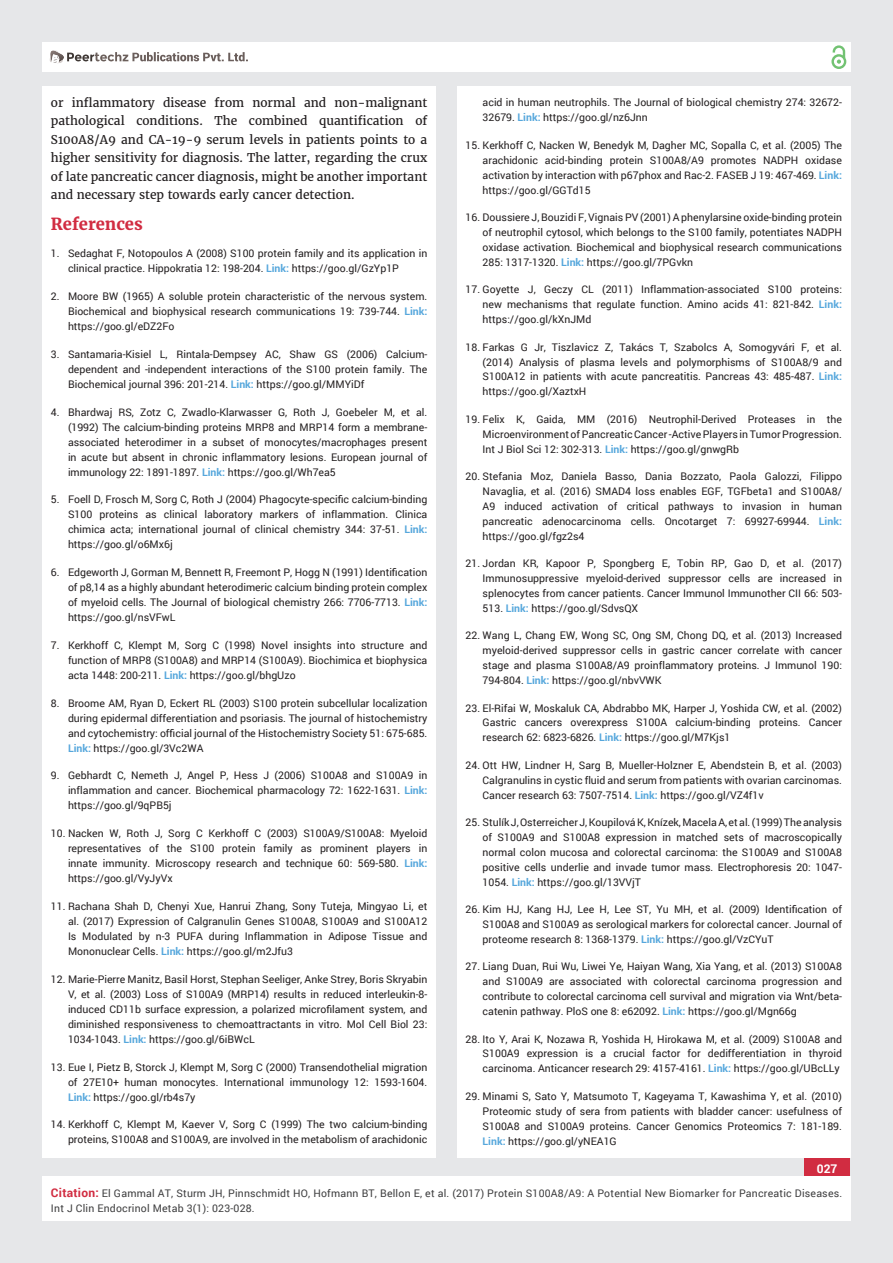
<style>
.page{position:relative;width:893px;height:1263px;background:#e6e7e9}
.page>*{position:absolute;margin:0;border:0;box-sizing:border-box;transform-origin:0 0}
.t1{font:700 16.5px "Merriweather";color:#d12c41}
.t2{font:12px/18.5px "Merriweather";color:#231f20;text-align:justify}
.t3{font:700 12px "Roboto";color:#fff}
.t4{font:10.5px/15px "Roboto";color:#231f20;text-align:justify}
.t5{font:10.5px/15px "Roboto";letter-spacing:.02em;color:#3e3e3f}
.s1{font-weight:700;color:#56a7dc}
.s2{font-weight:700;font-size:12px;color:#d12c41}
</style>
<div class="page">
<div style="left:42px;top:43px;width:808px;height:29px;background:#fff"></div>
<div style="left:831px;top:54px;width:15px;height:15px;border:2px solid #72c272;border-radius:50%"></div>
<svg style="left:831px;top:45px;width:15px;height:19px"></svg>
<div style="left:804px;top:1157px;width:46px;height:43px;background:#d12c41"></div>
<svg style="left:49px;top:50px;width:199px;height:14px"></svg>
<div style="left:42px;top:1176px;width:809px;height:44px;background:#fff"></div>
<div style="left:42px;top:87px;width:394px;height:1071px;background:#fff"></div>
<div style="left:457px;top:87px;width:393px;height:1071px;background:#fff"></div>
<p class="t2" style="left:51px;top:94px;width:378px">or inflammatory disease from normal and non-malignant pathological conditions. The combined quantification of S100A8/A9 and CA-19-9 serum levels in patients points to a higher sensitivity for diagnosis. The latter, regarding the crux of late pancreatic cancer diagnosis, might be another important and necessary step towards early cancer detection.</p>
<h1 class="t1" style="left:51px;top:213px;width:93px">References</h1>
<p class="t4" style="left:68px;top:246px;width:361px;text-indent:-17px">1. Sedaghat F, Notopoulos A (2008) S100 protein family and its application in clinical practice. Hippokratia 12: 198-204. <span class="s1">Link:</span> https://goo.gl/GzYp1P</p>
<p class="t4" style="left:68px;top:289px;width:361px;text-indent:-17px">2. Moore BW (1965) A soluble protein characteristic of the nervous system.<br>Biochemical and biophysical research communications 19: 739-744. <span class="s1">Link: </span>https://goo.gl/eDZ2Fo</p>
<p class="t4" style="left:68px;top:346px;width:361px;text-indent:-17px">3. Santamaria-Kisiel L, Rintala-Dempsey AC, Shaw GS (2006) Calcium&shy;dependent and -independent interactions of the S100 protein family. The Biochemical journal 396: 201-214. <span class="s1">Link:</span> https://goo.gl/MMYiDf</p>
<p class="t4" style="left:68px;top:404px;width:361px;text-indent:-17px">4. Bhardwaj RS, Zotz C, Zwadlo-Klarwasser G, Roth J, Goebeler M, et al. (1992) The calcium-binding proteins MRP8 and MRP14 form a membrane&shy;associated heterodimer in a subset of monocytes/macrophages present in acute but absent in chronic inflammatory lesions. European journal of immunology 22: 1891-1897. <span class="s1">Link:</span> https://goo.gl/Wh7ea5</p>
<p class="t4" style="left:68px;top:492px;width:361px;text-indent:-17px">5. Foell D, Frosch M, Sorg C, Roth J (2004) Phagocyte-specific calcium-binding S100 proteins as clinical laboratory markers of inflammation. Clinica chimica acta; international journal of clinical chemistry 344: 37-51. <span class="s1">Link: </span>https://goo.gl/o6Mx6j</p>
<p class="t4" style="left:68px;top:565px;width:361px;text-indent:-17px">6. Edgeworth J, Gorman M, Bennett R, Freemont P, Hogg N (1991) Identification of p8,14 as a highly abundant heterodimeric calcium binding protein complex of myeloid cells. The Journal of biological chemistry 266: 7706-7713. <span class="s1">Link: </span>https://goo.gl/nsVFwL</p>
<p class="t4" style="left:68px;top:637px;width:361px;text-indent:-17px">7. Kerkhoff C, Klempt M, Sorg C (1998) Novel insights into structure and function of MRP8 (S100A8) and MRP14 (S100A9). Biochimica et biophysica acta 1448: 200-211. <span class="s1">Link:</span> https://goo.gl/bhgUzo</p>
<p class="t4" style="left:68px;top:695px;width:361px;text-indent:-17px">8. Broome AM, Ryan D, Eckert RL (2003) S100 protein subcellular localization during epidermal differentiation and psoriasis. The journal of histochemistry and cytochemistry: official journal of the Histochemistry Society 51: 675-685.<br><span class="s1">Link:</span> https://goo.gl/3Vc2WA</p>
<p class="t4" style="left:68px;top:768px;width:361px;text-indent:-17px">9. Gebhardt C, Nemeth J, Angel P, Hess J (2006) S100A8 and S100A9 in inflammation and cancer. Biochemical pharmacology 72: 1622-1631. <span class="s1">Link: </span>https://goo.gl/9qPB5j</p>
<p class="t4" style="left:68px;top:826px;width:361px;text-indent:-17px">10. Nacken W, Roth J, Sorg C Kerkhoff C (2003) S100A9/S100A8: Myeloid representatives of the S100 protein family as prominent players in innate immunity. Microscopy research and technique 60: 569-580. <span class="s1">Link: </span>https://goo.gl/VyJyVx</p>
<p class="t4" style="left:68px;top:898px;width:361px;text-indent:-17px">11. Rachana Shah D, Chenyi Xue, Hanrui Zhang, Sony Tuteja, Mingyao Li, et al. (2017) Expression of Calgranulin Genes S100A8, S100A9 and S100A12<br>Is Modulated by n-3 PUFA during Inflammation in Adipose Tissue and Mononuclear Cells. <span class="s1">Link:</span> https://goo.gl/m2Jfu3</p>
<p class="t4" style="left:68px;top:971px;width:361px;text-indent:-17px">12. Marie-Pierre Manitz, Basil Horst, Stephan Seeliger, Anke Strey, Boris Skryabin V, et al. (2003) Loss of S100A9 (MRP14) results in reduced interleukin-8- induced CD11b surface expression, a polarized microfilament system, and diminished responsiveness to chemoattractants in vitro. Mol Cell Biol 23:<br>1034-1043. <span class="s1">Link:</span> https://goo.gl/6iBWcL</p>
<p class="t4" style="left:68px;top:1059px;width:361px;text-indent:-17px">13. Eue I, Pietz B, Storck J, Klempt M, Sorg C (2000) Transendothelial migration of 27E10+ human monocytes. International immunology 12: 1593-1604.<br><span class="s1">Link:</span> https://goo.gl/rb4s7y</p>
<p class="t4" style="left:51px;top:1117px;width:378px;text-align:right">14. Kerkhoff C, Klempt M, Kaever V, Sorg C (1999) The two calcium-binding proteins, S100A8 and S100A9, are involved in the metabolism of arachidonic</p>
<p class="t4" style="left:483px;top:95px;width:361px">acid in human neutrophils. The Journal of biological chemistry 274: 32672-<br>32679. <span class="s1">Link:</span> https://goo.gl/nz6Jnn</p>
<p class="t4" style="left:483px;top:138px;width:361px;text-indent:-17px">15. Kerkhoff C, Nacken W, Benedyk M, Dagher MC, Sopalla C, et al. (2005) The arachidonic acid-binding protein S100A8/A9 promotes NADPH oxidase activation by interaction with p67phox and Rac-2. FASEB J 19: 467-469. <span class="s1">Link: </span>https://goo.gl/GGTd15</p>
<p class="t4" style="left:483px;top:210px;width:361px;text-indent:-17px">16. Doussiere J, Bouzidi F, Vignais PV (2001) A phenylarsine oxide-binding protein of neutrophil cytosol, which belongs to the S100 family, potentiates NADPH oxidase activation. Biochemical and biophysical research communications 285: 1317-1320. <span class="s1">Link:</span> https://goo.gl/7PGvkn</p>
<p class="t4" style="left:483px;top:282px;width:361px;text-indent:-17px">17. Goyette J, Geczy CL (2011) Inflammation-associated S100 proteins: new mechanisms that regulate function. Amino acids 41: 821-842. <span class="s1">Link: </span>https://goo.gl/kXnJMd</p>
<p class="t4" style="left:483px;top:339px;width:361px;text-indent:-17px">18. Farkas G Jr, Tiszlavicz Z, Takács T, Szabolcs A, Somogyvári F, et al. (2014) Analysis of plasma levels and polymorphisms of S100A8/9 and S100A12 in patients with acute pancreatitis. Pancreas 43: 485-487. <span class="s1">Link: </span>https://goo.gl/XaztxH</p>
<p class="t4" style="left:483px;top:411px;width:361px;text-indent:-17px">19. Felix K, Gaida, MM (2016) Neutrophil-Derived Proteases in the Microenvironment of Pancreatic Cancer -Active Players in Tumor Progression.<br>Int J Biol Sci 12: 302-313. <span class="s1">Link:</span> https://goo.gl/gnwgRb</p>
<p class="t4" style="left:483px;top:469px;width:361px;text-indent:-17px">20. Stefania Moz, Daniela Basso, Dania Bozzato, Paola Galozzi, Filippo Navaglia, et al. (2016) SMAD4 loss enables EGF, TGFbeta1 and S100A8/ A9 induced activation of critical pathways to invasion in human pancreatic adenocarcinoma cells. Oncotarget 7: 69927-69944. <span class="s1">Link: </span>https://goo.gl/fgz2s4</p>
<p class="t4" style="left:483px;top:556px;width:361px;text-indent:-17px">21. Jordan KR, Kapoor P, Spongberg E, Tobin RP, Gao D, et al. (2017)<br>Immunosuppressive myeloid-derived suppressor cells are increased in splenocytes from cancer patients. Cancer Immunol Immunother CII 66: 503- 513. <span class="s1">Link:</span> https://goo.gl/SdvsQX</p>
<p class="t4" style="left:483px;top:628px;width:361px;text-indent:-17px">22. Wang L, Chang EW, Wong SC, Ong SM, Chong DQ, et al. (2013) Increased myeloid-derived suppressor cells in gastric cancer correlate with cancer stage and plasma S100A8/A9 proinflammatory proteins. J Immunol 190:<br>794-804. <span class="s1">Link:</span> https://goo.gl/nbvVWK</p>
<p class="t4" style="left:483px;top:700px;width:361px;text-indent:-17px">23. El-Rifai W, Moskaluk CA, Abdrabbo MK, Harper J, Yoshida CW, et al. (2002)<br>Gastric cancers overexpress S100A calcium-binding proteins. Cancer research 62: 6823-6826. <span class="s1">Link:</span> https://goo.gl/M7Kjs1</p>
<p class="t4" style="left:483px;top:757px;width:361px;text-indent:-17px">24. Ott HW, Lindner H, Sarg B, Mueller-Holzner E, Abendstein B, et al. (2003)<br>Calgranulins in cystic fluid and serum from patients with ovarian carcinomas.<br>Cancer research 63: 7507-7514. <span class="s1">Link:</span> https://goo.gl/VZ4f1v</p>
<p class="t4" style="left:483px;top:815px;width:361px;text-indent:-17px">25. Stulík J, Osterreicher J, Koupilová K, Knízek, Macela A, et al. (1999) The analysis of S100A9 and S100A8 expression in matched sets of macroscopically normal colon mucosa and colorectal carcinoma: the S100A9 and S100A8 positive cells underlie and invade tumor mass. Electrophoresis 20: 1047- 1054. <span class="s1">Link:</span> https://goo.gl/13VVjT</p>
<p class="t4" style="left:483px;top:902px;width:361px;text-indent:-17px">26. Kim HJ, Kang HJ, Lee H, Lee ST, Yu MH, et al. (2009) Identification of S100A8 and S100A9 as serological markers for colorectal cancer. Journal of proteome research 8: 1368-1379. <span class="s1">Link:</span> https://goo.gl/VzCYuT</p>
<p class="t4" style="left:483px;top:959px;width:361px;text-indent:-17px">27. Liang Duan, Rui Wu, Liwei Ye, Haiyan Wang, Xia Yang, et al. (2013) S100A8 and S100A9 are associated with colorectal carcinoma progression and contribute to colorectal carcinoma cell survival and migration via Wnt/beta&shy;catenin pathway. PloS one 8: e62092. <span class="s1">Link:</span> https://goo.gl/Mgn66g</p>
<p class="t4" style="left:483px;top:1031px;width:361px;text-indent:-17px">28. Ito Y, Arai K, Nozawa R, Yoshida H, Hirokawa M, et al. (2009) S100A8 and S100A9 expression is a crucial factor for dedifferentiation in thyroid carcinoma. Anticancer research 29: 4157-4161. <span class="s1">Link:</span> https://goo.gl/UBcLLy</p>
<p class="t4" style="left:483px;top:1088px;width:361px;text-indent:-17px">29. Minami S, Sato Y, Matsumoto T, Kageyama T, Kawashima Y, et al. (2010)<br>Proteomic study of sera from patients with bladder cancer: usefulness of S100A8 and S100A9 proteins. Cancer Genomics Proteomics 7: 181-189.<br><span class="s1">Link:</span> https://goo.gl/yNEA1G</p>
<p class="t3" style="left:817px;top:1161px;width:22px">027</p>
<p class="t5" style="left:51px;top:1185px;width:793px"><span class="s2">Citation:</span> El Gammal AT, Sturm JH, Pinnschmidt HO, Hofmann BT, Bellon E, et al. (2017) Protein S100A8/A9: A Potential New Biomarker for Pancreatic Diseases.<br>Int J Clin Endocrinol Metab 3(1): 023-028.</p>
</div>
